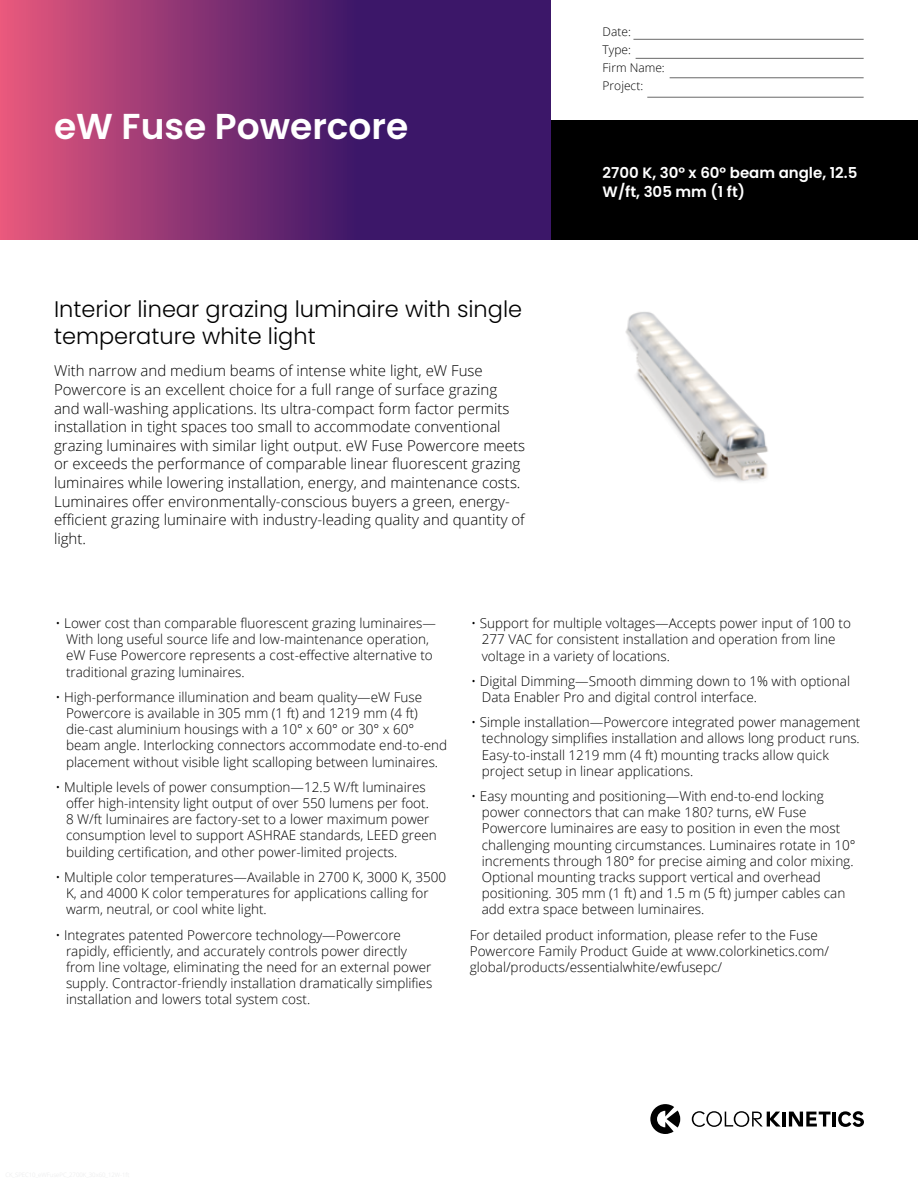
<style>
.page{position:relative;width:918px;height:1188px;background:#fff}
.page>*{position:absolute;margin:0;border:0;box-sizing:border-box;transform-origin:0 0}
.t1{font:600 36px "Poppins";color:#fff}
.t2{font:300 22.5px/27px "Poppins";color:#000}
.t3{font:300 15px/18.6px "Open Sans";color:#000}
.t4{font:600 15px/18.6px "Poppins";color:#fff}
.t5{font:300 13.5px/16.2px "Open Sans";color:#000}
.t6{font:300 12px/18px "Open Sans";color:#000}
</style>
<div class="page">
<div style="left:551px;top:120px;width:367px;height:120px;background:#000"></div>
<svg style="left:0;top:0;width:551px;height:240px;background:#732b6f"></svg>
<hr style="left:782px;top:1112px;width:4px;height:15px;background:#000">
<svg style="left:789px;top:1112px;width:42px;height:15px"></svg>
<hr style="left:833px;top:1112px;width:3px;height:15px;background:#000">
<svg style="left:692px;top:1111px;width:89px;height:16px"></svg>
<svg style="left:838px;top:1111px;width:26px;height:16px"></svg>
<svg style="left:650px;top:1104px;width:30px;height:30px"></svg>
<img style="left:625px;top:312px;width:143px;height:170px">
<hr style="left:633px;top:39px;width:231px;height:1px;background:#000">
<hr style="left:636px;top:58px;width:228px;height:1px;background:#000">
<hr style="left:670px;top:77px;width:194px;height:1px;background:#000">
<hr style="left:647px;top:97px;width:217px;height:1px;background:#000">
<h1 class="t1" style="left:54px;top:105px;width:356px">eW Fuse Powercore</h1>
<h2 class="t2" style="left:54px;top:296px;width:470px">Interior linear grazing luminaire with single temperature white light</h2>
<p class="t3" style="left:54px;top:361px;width:473px">With narrow and medium beams of intense white light, eW Fuse Powercore is an excellent choice for a full range of surface grazing and wall-washing applications. Its ultra-compact form factor permits installation in tight spaces too small to accommodate conventional grazing luminaires with similar light output. eW Fuse Powercore meets or exceeds the performance of comparable linear fluorescent grazing luminaires while lowering installation, energy, and maintenance costs.<br>Luminaires offer environmentally-conscious buyers a green, energy&shy;efficient grazing luminaire with industry-leading quality and quantity of light.</p>
<p class="t6" style="left:603px;top:23px;width:64px">Date:<br>Type:<br>Firm Name:<br>Project:</p>
<p class="t4" style="left:603px;top:164px;width:256px">2700 K, 30° x 60° beam angle, 12.5<br>W/ft, 305 mm (1 ft)</p>
<p class="t5" style="left:66px;top:615px;width:372px;text-indent:-11px">• Lower cost than comparable fluorescent grazing luminaires— With long useful source life and low-maintenance operation, eW Fuse Powercore represents a cost-effective alternative to traditional grazing luminaires.</p>
<p class="t5" style="left:66px;top:689px;width:383px;text-indent:-11px">• High-performance illumination and beam quality—eW Fuse Powercore is available in 305 mm (1 ft) and 1219 mm (4 ft) die-cast aluminium housings with a 10° x 60° or 30° x 60° beam angle. Interlocking connectors accommodate end-to-end placement without visible light scalloping between luminaires.</p>
<p class="t5" style="left:66px;top:779px;width:372px;text-indent:-11px">• Multiple levels of power consumption—12.5 W/ft luminaires offer high-intensity light output of over 550 lumens per foot.<br>8 W/ft luminaires are factory-set to a lower maximum power consumption level to support ASHRAE standards, LEED green building certification, and other power-limited projects.</p>
<p class="t5" style="left:66px;top:869px;width:382px;text-indent:-11px">• Multiple color temperatures—Available in 2700 K, 3000 K, 3500<br>K, and 4000 K color temperatures for applications calling for warm, neutral, or cool white light.</p>
<p class="t5" style="left:66px;top:926px;width:368px;text-indent:-11px">• Integrates patented Powercore technology—Powercore rapidly, efficiently, and accurately controls power directly from line voltage, eliminating the need for an external power supply. Contractor-friendly installation dramatically simplifies installation and lowers total system cost.</p>
<p class="t5" style="left:482px;top:615px;width:371px;text-indent:-11px">• Support for multiple voltages—Accepts power input of 100 to<br>277 VAC for consistent installation and operation from line voltage in a variety of locations.</p>
<p class="t5" style="left:482px;top:672px;width:370px;text-indent:-11px">• Digital Dimming—Smooth dimming down to 1% with optional<br>Data Enabler Pro and digital control interface.</p>
<p class="t5" style="left:482px;top:714px;width:380px;text-indent:-11px">• Simple installation—Powercore integrated power management technology simplifies installation and allows long product runs.<br>Easy-to-install 1219 mm (4 ft) mounting tracks allow quick project setup in linear applications.</p>
<p class="t5" style="left:482px;top:788px;width:375px;text-indent:-11px">• Easy mounting and positioning—With end-to-end locking power connectors that can make 180? turns, eW Fuse Powercore luminaires are easy to position in even the most challenging mounting circumstances. Luminaires rotate in 10° increments through 180° for precise aiming and color mixing.<br>Optional mounting tracks support vertical and overhead positioning. 305 mm (1 ft) and 1.5 m (5 ft) jumper cables can add extra space between luminaires.</p>
<p class="t5" style="left:470px;top:926px;width:361px">For detailed product information, please refer to the Fuse<br>Powercore Family Product Guide at www.colorkinetics.com/ global/products/essentialwhite/ewfusepc/</p>
</div>
